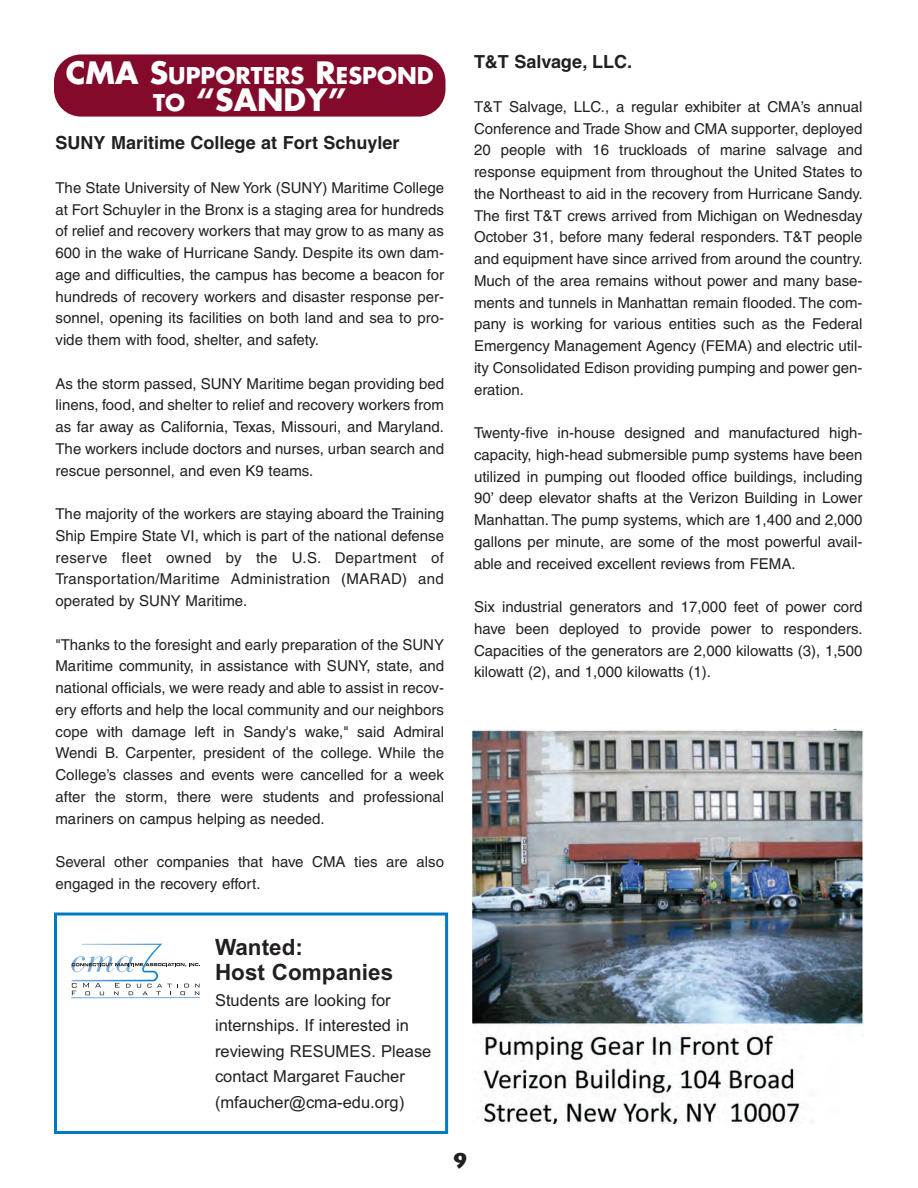
<style>
.page{position:relative;width:918px;height:1188px;background:#fff}
.page>*{position:absolute;margin:0;border:0;box-sizing:border-box;transform-origin:0 0}
.t1{font:700 30px "Futura";color:#fff}
.t2{font:700 22.5px/25.5px "Arial";color:#231f20}
.t3{font:700 22.5px "Futura";color:#fff}
.t4{font:900 21px "Lithos";color:#231f20}
.t5{font:700 18px "Helvetica";color:#231f20}
.t6{font:16.5px/25.5px "Arial";color:#231f20}
.t7{font:15px/21.8px "Helvetica";color:#231f20;text-align:justify}
.s1{font-size:30px}
.s2{font-size:22.5px}
</style>
<div class="page">
<div style="left:54px;top:913px;width:394px;height:221px;border:3px solid #007bc3"></div>
<svg style="left:71px;top:943px;width:129px;height:52px"></svg>
<hr style="left:71px;top:997px;width:129px;height:1px;background:#7aabdb">
<div style="left:54px;top:54px;width:392px;height:63px;background:#830a2b;border-radius:27px"></div>
<img style="left:472px;top:729px;width:392px;height:394px">
<h2 class="t3" style="left:66px;top:65px;width:370px"><span class="s1">CMA S</span>UPPORTERS <span class="s1">R</span>ESPOND</h2>
<h1 class="t1" style="left:153px;top:86px;width:195px"><span class="s2">TO</span> “SANDY”</h1>
<p class="t5" style="left:56px;top:136px;width:345px">SUNY Maritime College at Fort Schuyler</p>
<p class="t7" style="left:56px;top:178px;width:390px">The State University of New York (SUNY) Maritime College at Fort Schuyler in the Bronx is a staging area for hundreds of relief and recovery workers that may grow to as many as 600 in the wake of Hurricane Sandy. Despite its own dam&shy;age and difficulties, the campus has become a beacon for hundreds of recovery workers and disaster response per&shy;sonnel, opening its facilities on both land and sea to pro&shy;vide them with food, shelter, and safety.</p>
<p class="t7" style="left:56px;top:374px;width:390px">As the storm passed, SUNY Maritime began providing bed linens, food, and shelter to relief and recovery workers from as far away as California, Texas, Missouri, and Maryland.<br>The workers include doctors and nurses, urban search and rescue personnel, and even K9 teams.</p>
<p class="t7" style="left:56px;top:504px;width:390px">The majority of the workers are staying aboard the Training Ship Empire State VI, which is part of the national defense reserve fleet owned by the U.S. Department of Transportation/Maritime Administration (MARAD) and operated by SUNY Maritime.</p>
<p class="t7" style="left:56px;top:635px;width:390px">"Thanks to the foresight and early preparation of the SUNY Maritime community, in assistance with SUNY, state, and national officials, we were ready and able to assist in recov&shy;ery efforts and help the local community and our neighbors cope with damage left in Sandy's wake," said Admiral Wendi B. Carpenter, president of the college. While the College’s classes and events were cancelled for a week after the storm, there were students and professional mariners on campus helping as needed.</p>
<p class="t7" style="left:55px;top:852px;width:390px">Several other companies that have CMA ties are also engaged in the recovery effort.</p>
<p class="t5" style="left:474px;top:55px;width:160px">T&amp;T Salvage, LLC.</p>
<p class="t7" style="left:474px;top:97px;width:390px">T&amp;T Salvage, LLC., a regular exhibiter at CMA’s annual Conference and Trade Show and CMA supporter, deployed 20 people with 16 truckloads of marine salvage and response equipment from throughout the United States to the Northeast to aid in the recovery from Hurricane Sandy.<br>The first T&amp;T crews arrived from Michigan on Wednesday October 31, before many federal responders. T&amp;T people and equipment have since arrived from around the country.<br>Much of the area remains without power and many base&shy;ments and tunnels in Manhattan remain flooded. The com&shy;pany is working for various entities such as the Federal Emergency Management Agency (FEMA) and electric util&shy;ity Consolidated Edison providing pumping and power gen&shy;eration.</p>
<p class="t7" style="left:474px;top:423px;width:390px">Twenty-five in-house designed and manufactured high&shy;capacity, high-head submersible pump systems have been utilized in pumping out flooded office buildings, including 90’ deep elevator shafts at the Verizon Building in Lower Manhattan. The pump systems, which are 1,400 and 2,000 gallons per minute, are some of the most powerful avail&shy;able and received excellent reviews from FEMA.</p>
<p class="t7" style="left:474px;top:597px;width:390px">Six industrial generators and 17,000 feet of power cord have been deployed to provide power to responders.<br>Capacities of the generators are 2,000 kilowatts (3), 1,500 kilowatt (2), and 1,000 kilowatts (1).</p>
<h2 class="t2" style="left:215px;top:934px;width:180px">Wanted:<br>Host Companies</h2>
<p class="t6" style="left:215px;top:987px;width:218px">Students are looking for internships. If interested in reviewing RESUMES. Please contact Margaret Faucher (mfaucher@cma-edu.org)</p>
<h3 class="t4" style="left:453px;top:1149px;width:16px">9</h3>
</div>
